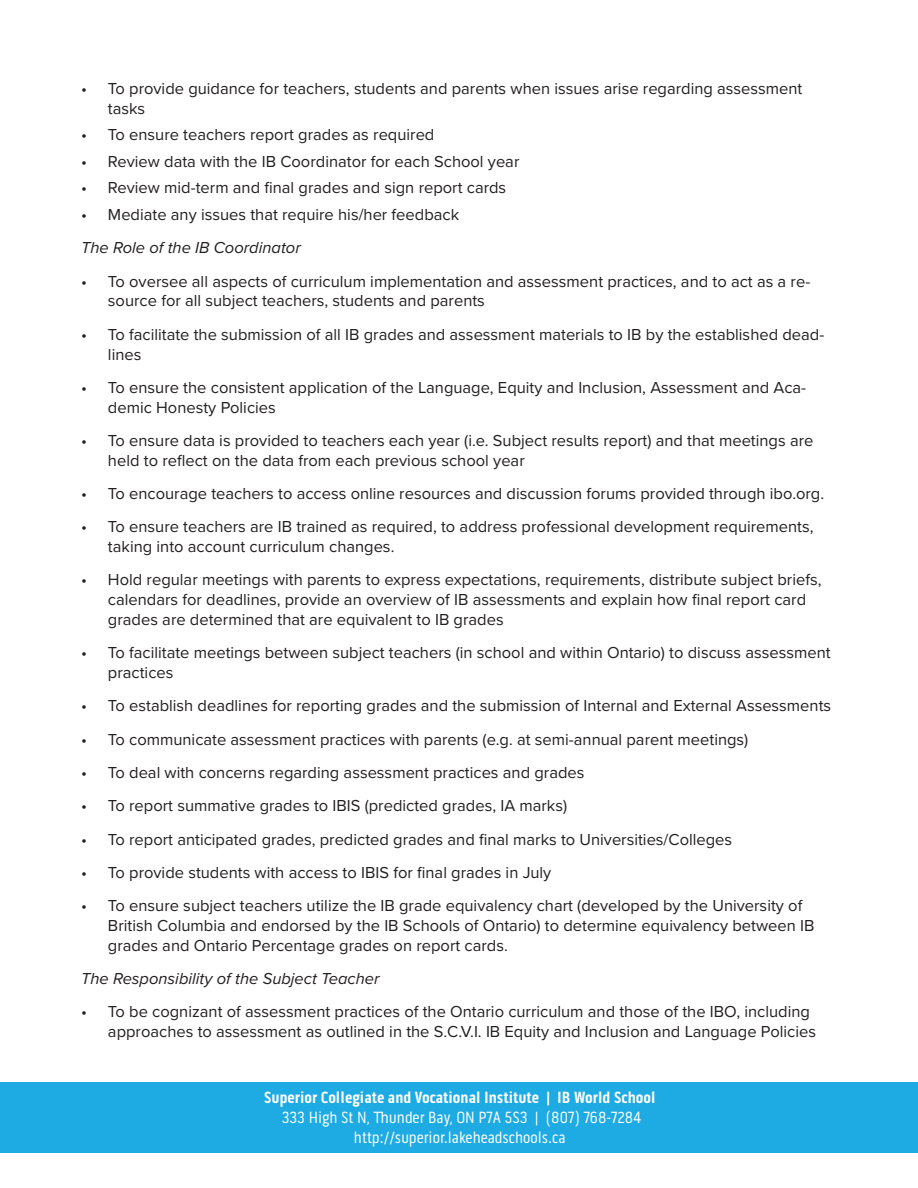
<style>
.page{position:relative;width:918px;height:1188px;background:#fff}
.page>*{position:absolute;margin:0;border:0;box-sizing:border-box;transform-origin:0 0}
.t1{font:16.65px/20px "Pill Gothic 300 mg";color:#fff;text-align:center}
.t2{font:700 16.65px "Pill Gothic 300 mg";color:#fff}
.t3{font:16.5px/19.8px "Proxima Nova";color:#231f20}
.t4{font:italic 16.5px "Proxima Nova";color:#231f20}
</style>
<div class="page">
<div style="left:0;top:1082px;width:918px;height:71px;background:#1eaae2"></div>
<p class="t3" style="left:108px;top:78px;width:696px;text-indent:-27px">• To provide guidance for teachers, students and parents when issues arise regarding assessment tasks</p>
<p class="t3" style="left:81px;top:124px;width:355px">• To ensure teachers report grades as required</p>
<p class="t3" style="left:81px;top:151px;width:440px">• Review data with the IB Coordinator for each School year</p>
<p class="t3" style="left:81px;top:177px;width:427px">• Review mid-term and final grades and sign report cards</p>
<p class="t3" style="left:81px;top:204px;width:380px">• Mediate any issues that require his/her feedback</p>
<p class="t4" style="left:81px;top:236px;width:221px">The Role of the IB Coordinator</p>
<p class="t3" style="left:108px;top:271px;width:704px;text-indent:-27px">• To oversee all aspects of curriculum implementation and assessment practices, and to act as a re&shy;source for all subject teachers, students and parents</p>
<p class="t3" style="left:108px;top:324px;width:718px;text-indent:-27px">• To facilitate the submission of all IB grades and assessment materials to IB by the established dead&shy;lines</p>
<p class="t3" style="left:108px;top:377px;width:700px;text-indent:-27px">• To ensure the consistent application of the Language, Equity and Inclusion, Assessment and Aca&shy;demic Honesty Policies</p>
<p class="t3" style="left:108px;top:430px;width:707px;text-indent:-27px">• To ensure data is provided to teachers each year (i.e. Subject results report) and that meetings are held to reflect on the data from each previous school year</p>
<p class="t3" style="left:81px;top:483px;width:745px">• To encourage teachers to access online resources and discussion forums provided through ibo.org.</p>
<p class="t3" style="left:108px;top:516px;width:707px;text-indent:-27px">• To ensure teachers are IB trained as required, to address professional development requirements, taking into account curriculum changes.</p>
<p class="t3" style="left:108px;top:569px;width:715px;text-indent:-27px">• Hold regular meetings with parents to express expectations, requirements, distribute subject briefs, calendars for deadlines, provide an overview of IB assessments and explain how final report card grades are determined that are equivalent to IB grades</p>
<p class="t3" style="left:108px;top:642px;width:724px;text-indent:-27px">• To facilitate meetings between subject teachers (in school and within Ontario) to discuss assessment practices</p>
<p class="t3" style="left:81px;top:695px;width:752px">• To establish deadlines for reporting grades and the submission of Internal and External Assessments</p>
<p class="t3" style="left:81px;top:729px;width:669px">• To communicate assessment practices with parents (e.g. at semi-annual parent meetings)</p>
<p class="t3" style="left:81px;top:762px;width:505px">• To deal with concerns regarding assessment practices and grades</p>
<p class="t3" style="left:81px;top:795px;width:488px">• To report summative grades to IBIS (predicted grades, IA marks)</p>
<p class="t3" style="left:81px;top:828px;width:653px">• To report anticipated grades, predicted grades and final marks to Universities/Colleges</p>
<p class="t3" style="left:81px;top:862px;width:472px">• To provide students with access to IBIS for final grades in July</p>
<p class="t3" style="left:108px;top:895px;width:708px;text-indent:-27px">• To ensure subject teachers utilize the IB grade equivalency chart (developed by the University of<br>British Columbia and endorsed by the IB Schools of Ontario) to determine equivalency between IB grades and Ontario Percentage grades on report cards.</p>
<p class="t4" style="left:81px;top:966px;width:300px">The Responsibility of the Subject Teacher</p>
<p class="t3" style="left:108px;top:1001px;width:710px;text-indent:-27px">• To be cognizant of assessment practices of the Ontario curriculum and those of the IBO, including approaches to assessment as outlined in the S.C.V.I. IB Equity and Inclusion and Language Policies</p>
<p class="t2" style="left:264px;top:1088px;width:393px">Superior Collegiate and Vocational Institute | IB World School</p>
<p class="t1" style="left:282px;top:1108px;width:361px">333 High St N, Thunder Bay, ON P7A 5S3 | (807) 768-7284 http://superior.lakeheadschools.ca</p>
</div>
